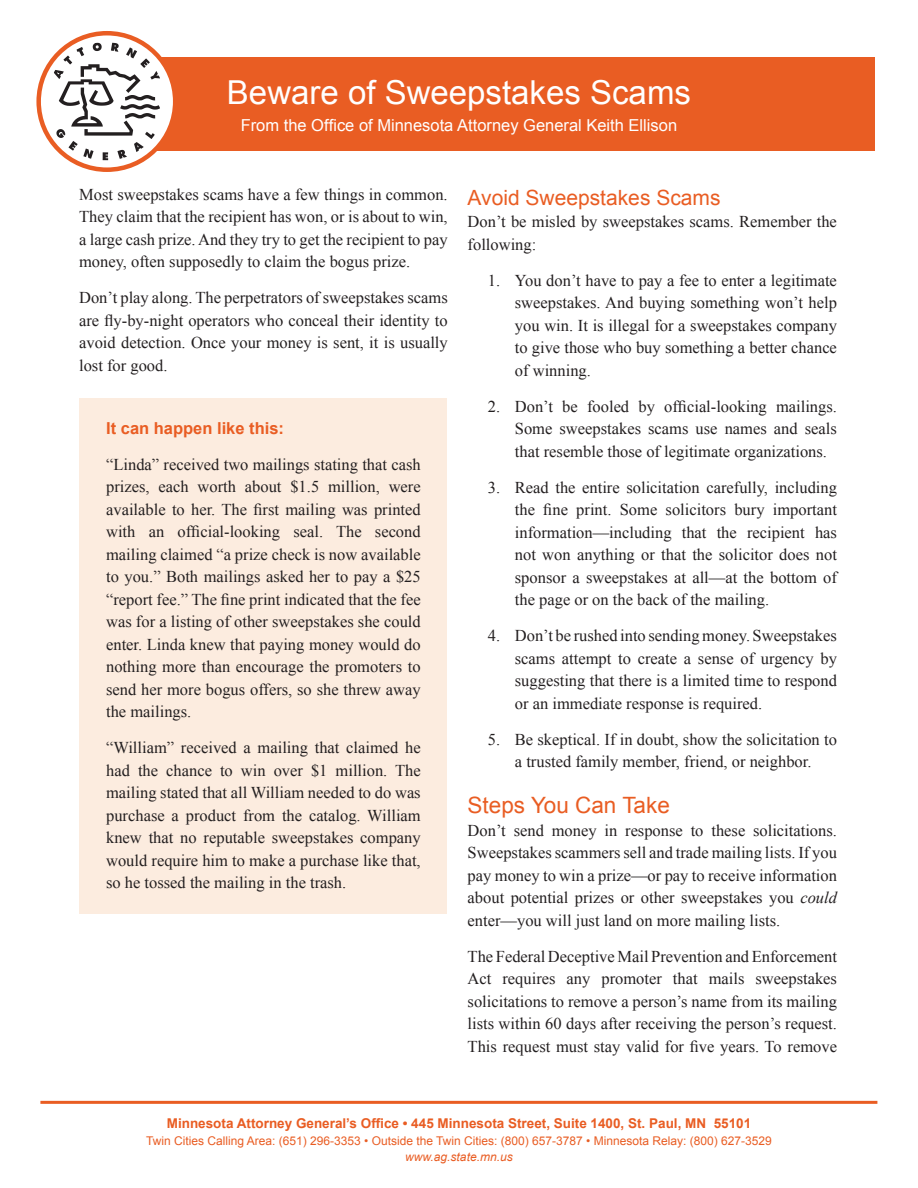
<style>
.page{position:relative;width:918px;height:1188px;background:#fff}
.page>*{position:absolute;margin:0;border:0;box-sizing:border-box;transform-origin:0 0}
.h1{font:33px "Arial";color:#fff}
.h2{font:22.5px "Arial";color:#e95d23}
.h2-2{font:21px "Arial";color:#e95d23}
.p{font:16.5px/22.5px "Times New Roman";color:#231f20;text-align:justify}
.li{font:16.5px/22.5px "Times New Roman";color:#231f20;text-align:justify}
.p_1{font:16.5px/22.5px "Times New Roman";color:#231f20}
.t1{font:16.5px "Arial";color:#fff}
.p-2{font:700 16.5px "Arial";color:#e95d23}
.t2{font:700 13.5px "Arial";color:#e95d23}
.t3{font:12px/16.5px "Arial";color:#e95d23;text-align:center}
.s1{font-style:italic}
</style>
<div class="page">
<div style="left:80px;top:398px;width:367px;height:516px;background:#fcecdf"></div>
<div style="left:60px;top:57px;width:815px;height:93px;background:#e95d23"></div>
<svg style="left:39px;top:33px;width:136px;height:137px"></svg>
<svg style="left:54px;top:43px;width:106px;height:117px"></svg>
<div style="left:36px;top:31px;width:141px;height:141px;border:4px solid #e95d23;border-radius:50%"></div>
<hr style="left:40px;top:1101px;width:837px;height:3px;background:#e95d23">
<h1 class="h1" style="left:227px;top:71px;width:466px">Beware of Sweepstakes Scams</h1>
<p class="t1" style="left:241px;top:115px;width:438px">From the Office of Minnesota Attorney General Keith Ellison</p>
<p class="p" style="left:79px;top:183px;width:370px">Most sweepstakes scams have a few things in common.<br>They claim that the recipient has won, or is about to win, a large cash prize. And they try to get the recipient to pay money, often supposedly to claim the bogus prize.</p>
<p class="p" style="left:79px;top:286px;width:370px">Don’t play along. The perpetrators of sweepstakes scams are fly-by-night operators who conceal their identity to avoid detection. Once your money is sent, it is usually lost for good.</p>
<p class="p-2" style="left:106px;top:417px;width:179px">It can happen like this:</p>
<p class="p" style="left:106px;top:453px;width:316px">“Linda” received two mailings stating that cash prizes, each worth about $1.5 million, were available to her. The first mailing was printed with an official-looking seal. The second mailing claimed “a prize check is now available to you.” Both mailings asked her to pay a $25 “report fee.” The fine print indicated that the fee was for a listing of other sweepstakes she could enter. Linda knew that paying money would do nothing more than encourage the promoters to send her more bogus offers, so she threw away the mailings.</p>
<p class="p" style="left:106px;top:736px;width:316px">“William” received a mailing that claimed he had the chance to win over $1 million. The mailing stated that all William needed to do was purchase a product from the catalog. William knew that no reputable sweepstakes company would require him to make a purchase like that, so he tossed the mailing in the trash.</p>
<h2 class="h2-2" style="left:468px;top:184px;width:254px">Avoid Sweepstakes Scams</h2>
<p class="p_1" style="left:468px;top:210px;width:371px">Don’t be misled by sweepstakes scams. Remember the following:</p>
<p class="li" style="left:515px;top:269px;width:324px;text-indent:-27px">1. You don’t have to pay a fee to enter a legitimate sweepstakes. And buying something won’t help you win. It is illegal for a sweepstakes company to give those who buy something a better chance of winning.</p>
<p class="li" style="left:515px;top:395px;width:324px;text-indent:-27px">2. Don’t be fooled by official-looking mailings.<br>Some sweepstakes scams use names and seals that resemble those of legitimate organizations.</p>
<p class="li" style="left:515px;top:476px;width:324px;text-indent:-27px">3. Read the entire solicitation carefully, including the fine print. Some solicitors bury important information—including that the recipient has not won anything or that the solicitor does not sponsor a sweepstakes at all—at the bottom of the page or on the back of the mailing.</p>
<p class="li" style="left:515px;top:624px;width:324px;text-indent:-27px">4. Don’t be rushed into sending money. Sweepstakes scams attempt to create a sense of urgency by suggesting that there is a limited time to respond or an immediate response is required.</p>
<p class="li" style="left:488px;top:728px;width:351px;text-align:center">5. Be skeptical. If in doubt, show the solicitation to a trusted family member, friend, or neighbor.</p>
<h2 class="h2" style="left:468px;top:790px;width:204px">Steps You Can Take</h2>
<p class="p_1" style="left:468px;top:819px;width:371px;text-align:justify">Don’t send money in response to these solicitations.<br>Sweepstakes scammers sell and trade mailing lists. If you pay money to win a prize—or pay to receive information about potential prizes or other sweepstakes you <span class="s1">could </span>enter—you will just land on more mailing lists.</p>
<p class="p" style="left:468px;top:945px;width:371px">The Federal Deceptive Mail Prevention and Enforcement Act requires any promoter that mails sweepstakes solicitations to remove a person’s name from its mailing lists within 60 days after receiving the person’s request.<br>This request must stay valid for five years. To remove</p>
<p class="t2" style="left:167px;top:1115px;width:586px">Minnesota Attorney General’s Office • 445 Minnesota Street, Suite 1400, St. Paul, MN 55101</p>
<p class="t3" style="left:146px;top:1133px;width:627px">Twin Cities Calling Area: (651) 296-3353 • Outside the Twin Cities: (800) 657-3787 • Minnesota Relay: (800) 627-3529 <span class="s1">www.ag.state.mn.us</span></p>
</div>
